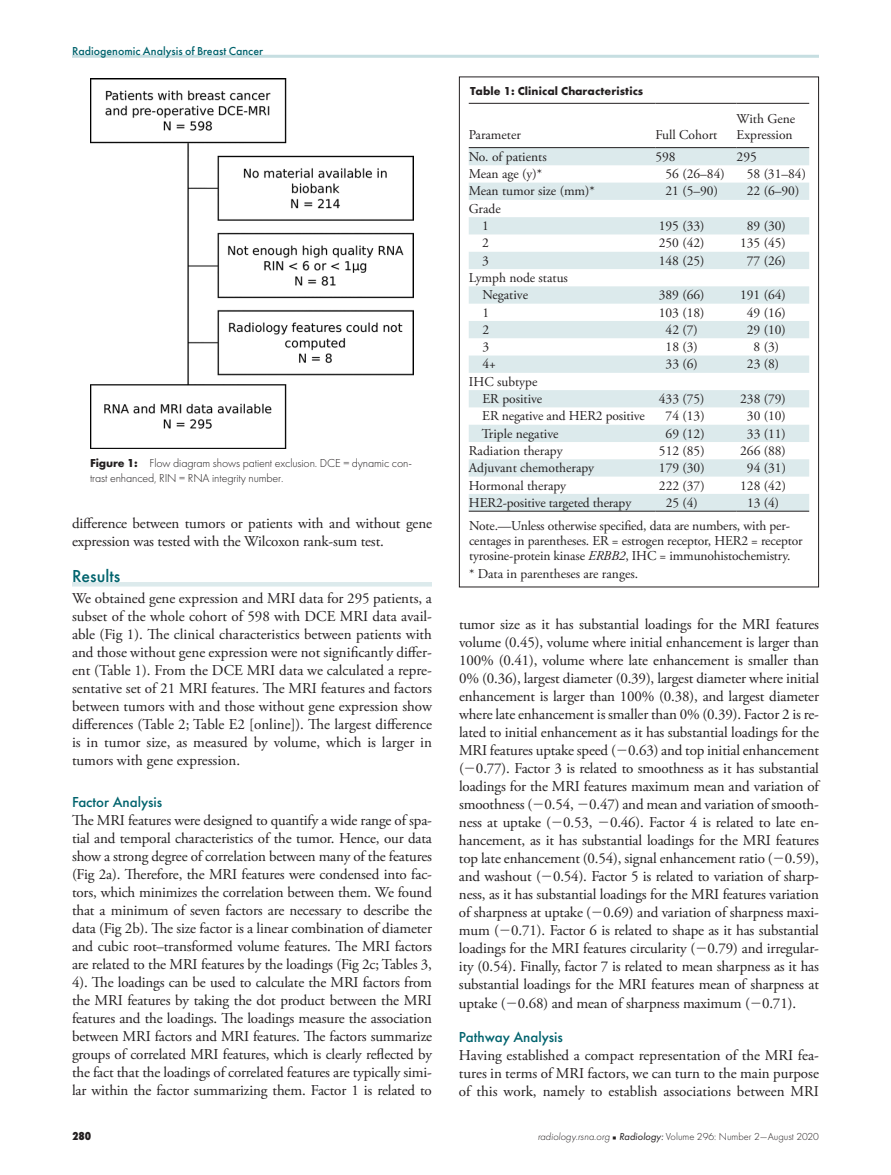
<style>
.page{position:relative;width:891px;height:1175px;background:#fff}
.page>*{position:absolute;margin:0;border:0;box-sizing:border-box;transform-origin:0 0}
.t1{font:500 18px "Futura PT";color:#00636d}
.t2{font:15px/18px "Adobe Garamond Pro";letter-spacing:-.01em;color:#231f20;text-align:justify}
.t3{font:500 15px "Futura PT";color:#00636d}
.t4{font:13.5px/17.2px "Adobe Garamond Pro";color:#231f20}
.t5{font:300 12px/15px "Futura PT";letter-spacing:-.01em;color:#231f20}
.t6{font:500 12px "Futura PT";color:#00636d}
.t7{font:700 12px "Futura PT";letter-spacing:.01em;color:#231f20}
.t8{font:800 12px "Futura PT Cond";color:#231f20}
.t9{font:300 10.5px "Futura PT";color:#231f20}
.s1{font-weight:700}
.s2{font-style:italic}
.s3{font-family:"Universal Greekwith Math Pi"}
.s4{font-family:"Universal Newswith Comm Pi";font-weight:400;font-size:6px}
.s5{font-weight:400;font-style:italic}
</style>
<div class="page">
<hr style="left:72px;top:55px;width:747px;height:3px;background:#c6dee1">
<hr style="left:72px;top:582px;width:360px;height:4px;background:#dceaec">
<svg style="left:469px;top:148px;width:340px;height:363px;fill:#dfecee"></svg>
<hr style="left:469px;top:147px;width:186px;height:1px;background:#231f20">
<hr style="left:655px;top:147px;width:82px;height:1px;background:#231f20">
<hr style="left:737px;top:147px;width:72px;height:1px;background:#231f20">
<hr style="left:469px;top:511px;width:186px;height:1px;background:#231f20">
<hr style="left:655px;top:511px;width:82px;height:1px;background:#231f20">
<hr style="left:737px;top:511px;width:72px;height:1px;background:#231f20">
<hr style="left:469px;top:103px;width:186px;height:1px;background:#231f20">
<hr style="left:655px;top:103px;width:82px;height:1px;background:#231f20">
<hr style="left:737px;top:103px;width:72px;height:1px;background:#231f20">
<img style="left:90px;top:79px;width:324px;height:369px">
<p class="t6" style="left:72px;top:44px;width:193px">Radiogenomic Analysis of Breast Cancer</p>
<p class="t5" style="left:90px;top:456px;width:323px"><span class="s1">Figure 1:</span> Flow diagram shows patient exclusion. DCE = dynamic con&shy;trast enhanced, RIN = RNA integrity number.</p>
<p class="t2" style="left:72px;top:515px;width:362px">difference between tumors or patients with and without gene expression was tested with the Wilcoxon rank-sum test.</p>
<p class="t1" style="left:72px;top:565px;width:50px">Results</p>
<p class="t2" style="left:72px;top:590px;width:362px">We obtained gene expression and MRI data for 295 patients, a subset of the whole cohort of 598 with DCE MRI data avail&shy;able (Fig 1). The clinical characteristics between patients with and those without gene expression were not significantly differ&shy;ent (Table 1). From the DCE MRI data we calculated a repre&shy;sentative set of 21 MRI features. The MRI features and factors between tumors with and those without gene expression show differences (Table 2; Table E2 [online]). The largest difference is in tumor size, as measured by volume, which is larger in tumors with gene expression.</p>
<p class="t3" style="left:72px;top:793px;width:92px">Factor Analysis</p>
<p class="t2" style="left:72px;top:812px;width:362px">The MRI features were designed to quantify a wide range of spa&shy;tial and temporal characteristics of the tumor. Hence, our data show a strong degree of correlation between many of the features (Fig 2a). Therefore, the MRI features were condensed into fac&shy;tors, which minimizes the correlation between them. We found that a minimum of seven factors are necessary to describe the data (Fig 2b). The size factor is a linear combination of diameter and cubic root–transformed volume features. The MRI factors are related to the MRI features by the loadings (Fig 2c; Tables 3, 4). The loadings can be used to calculate the MRI factors from the MRI features by taking the dot product between the MRI features and the loadings. The loadings measure the association between MRI factors and MRI features. The factors summarize groups of correlated MRI features, which is clearly reflected by the fact that the loadings of correlated features are typically simi&shy;lar within the factor summarizing them. Factor 1 is related to</p>
<p class="t7" style="left:470px;top:84px;width:175px">Table 1: Clinical Characteristics</p>
<p class="t4" style="left:469px;top:127px;width:54px">Parameter</p>
<p class="t4" style="left:655px;top:127px;width:64px">Full Cohort</p>
<p class="t4" style="left:737px;top:111px;width:60px;line-height:16.5px">With Gene<br>Expression</p>
<p class="t4" style="left:469px;top:148px;width:79px">No. of patients</p>
<p class="t4" style="left:655px;top:148px;width:22px">598</p>
<p class="t4" style="left:737px;top:148px;width:22px">295</p>
<p class="t4" style="left:469px;top:166px;width:75px">Mean age (y)*</p>
<p class="t4" style="left:665px;top:166px;width:61px">56 (26–84)</p>
<p class="t4" style="left:747px;top:166px;width:61px">58 (31–84)</p>
<p class="t4" style="left:469px;top:183px;width:128px">Mean tumor size (mm)*</p>
<p class="t4" style="left:666px;top:183px;width:54px">21 (5–90)</p>
<p class="t4" style="left:747px;top:183px;width:54px">22 (6–90)</p>
<p class="t4" style="left:469px;top:200px;width:33px;text-align:center">Grade<br>1</p>
<p class="t4" style="left:659px;top:217px;width:47px">195 (33)</p>
<p class="t4" style="left:747px;top:217px;width:41px">89 (30)</p>
<p class="t4" style="left:482px;top:235px;width:8px">2</p>
<p class="t4" style="left:659px;top:235px;width:47px">250 (42)</p>
<p class="t4" style="left:740px;top:235px;width:47px">135 (45)</p>
<p class="t4" style="left:482px;top:252px;width:8px">3</p>
<p class="t4" style="left:659px;top:252px;width:47px">148 (25)</p>
<p class="t4" style="left:747px;top:252px;width:41px">77 (26)</p>
<p class="t4" style="left:482px;top:269px;width:87px;text-indent:-14px">Lymph node status<br>Negative</p>
<p class="t4" style="left:659px;top:287px;width:47px">389 (66)</p>
<p class="t4" style="left:740px;top:287px;width:47px">191 (64)</p>
<p class="t4" style="left:482px;top:304px;width:8px">1</p>
<p class="t4" style="left:659px;top:304px;width:47px">103 (18)</p>
<p class="t4" style="left:747px;top:304px;width:41px">49 (16)</p>
<p class="t4" style="left:482px;top:321px;width:8px">2</p>
<p class="t4" style="left:666px;top:321px;width:34px">42 (7)</p>
<p class="t4" style="left:747px;top:321px;width:41px">29 (10)</p>
<p class="t4" style="left:482px;top:339px;width:8px">3</p>
<p class="t4" style="left:666px;top:339px;width:34px">18 (3)</p>
<p class="t4" style="left:754px;top:339px;width:27px">8 (3)</p>
<p class="t4" style="left:482px;top:356px;width:15px">4+</p>
<p class="t4" style="left:666px;top:356px;width:34px">33 (6)</p>
<p class="t4" style="left:747px;top:356px;width:34px">23 (8)</p>
<p class="t4" style="left:482px;top:373px;width:61px;text-indent:-14px">IHC subtype<br>ER positive</p>
<p class="t4" style="left:659px;top:390px;width:47px">433 (75)</p>
<p class="t4" style="left:740px;top:390px;width:47px">238 (79)</p>
<p class="t4" style="left:482px;top:408px;width:164px">ER negative and HER2 positive</p>
<p class="t4" style="left:666px;top:408px;width:41px">74 (13)</p>
<p class="t4" style="left:747px;top:408px;width:41px">30 (10)</p>
<p class="t4" style="left:482px;top:425px;width:78px">Triple negative</p>
<p class="t4" style="left:666px;top:425px;width:41px">69 (12)</p>
<p class="t4" style="left:747px;top:425px;width:41px">33 (11)</p>
<p class="t4" style="left:469px;top:442px;width:95px">Radiation therapy</p>
<p class="t4" style="left:659px;top:442px;width:47px">512 (85)</p>
<p class="t4" style="left:740px;top:442px;width:47px">266 (88)</p>
<p class="t4" style="left:469px;top:460px;width:127px">Adjuvant chemotherapy</p>
<p class="t4" style="left:659px;top:460px;width:47px">179 (30)</p>
<p class="t4" style="left:747px;top:460px;width:41px">94 (31)</p>
<p class="t4" style="left:469px;top:477px;width:99px">Hormonal therapy</p>
<p class="t4" style="left:659px;top:477px;width:47px">222 (37)</p>
<p class="t4" style="left:740px;top:477px;width:47px">128 (42)</p>
<p class="t4" style="left:469px;top:494px;width:164px">HER2-positive targeted therapy</p>
<p class="t4" style="left:666px;top:494px;width:34px">25 (4)</p>
<p class="t4" style="left:469px;top:491px;width:323px;line-height:22.8px;text-indent:278px">13 (4)<br>Note.—Unless otherwise specified, data are numbers, with per-</p>
<p class="t4" style="left:469px;top:533px;width:335px;line-height:15px">centages in parentheses. ER = estrogen receptor, HER2 = receptor tyrosine-protein kinase <span class="s2">ERBB2</span>, IHC = immunohistochemistry.</p>
<p class="t4" style="left:469px;top:565px;width:171px">* Data in parentheses are ranges.</p>
<p class="t2" style="left:459px;top:616px;width:362px">tumor size as it has substantial loadings for the MRI features volume (0.45), volume where initial enhancement is larger than 100% (0.41), volume where late enhancement is smaller than 0% (0.36), largest diameter (0.39), largest diameter where initial enhancement is larger than 100% (0.38), and largest diameter where late enhancement is smaller than 0% (0.39). Factor 2 is re&shy;lated to initial enhancement as it has substantial loadings for the MRI features uptake speed (<span class="s3">2</span>0.63) and top initial enhancement (<span class="s3">2</span>0.77). Factor 3 is related to smoothness as it has substantial loadings for the MRI features maximum mean and variation of smoothness (<span class="s3">2</span>0.54, <span class="s3">2</span>0.47) and mean and variation of smooth&shy;ness at uptake (<span class="s3">2</span>0.53, <span class="s3">2</span>0.46). Factor 4 is related to late en&shy;hancement, as it has substantial loadings for the MRI features top late enhancement (0.54), signal enhancement ratio (<span class="s3">2</span>0.59), and washout (<span class="s3">2</span>0.54). Factor 5 is related to variation of sharp&shy;ness, as it has substantial loadings for the MRI features variation of sharpness at uptake (<span class="s3">2</span>0.69) and variation of sharpness maxi&shy;mum (<span class="s3">2</span>0.71). Factor 6 is related to shape as it has substantial loadings for the MRI features circularity (<span class="s3">2</span>0.79) and irregular&shy;ity (0.54). Finally, factor 7 is related to mean sharpness as it has substantial loadings for the MRI features mean of sharpness at uptake (<span class="s3">2</span>0.68) and mean of sharpness maximum (<span class="s3">2</span>0.71).</p>
<p class="t3" style="left:459px;top:1028px;width:106px">Pathway Analysis</p>
<p class="t2" style="left:459px;top:1046px;width:362px">Having established a compact representation of the MRI fea&shy;tures in terms of MRI factors, we can turn to the main purpose of this work, namely to establish associations between MRI</p>
<p class="t8" style="left:72px;top:1129px;width:21px">280</p>
<p class="t9" style="left:538px;top:1131px;width:283px"><span class="s2">radiology.rsna.org</span> <span class="s4">n</span> <span class="s5">Radiology:</span> Volume 296: Number 2—August 2020</p>
</div>
